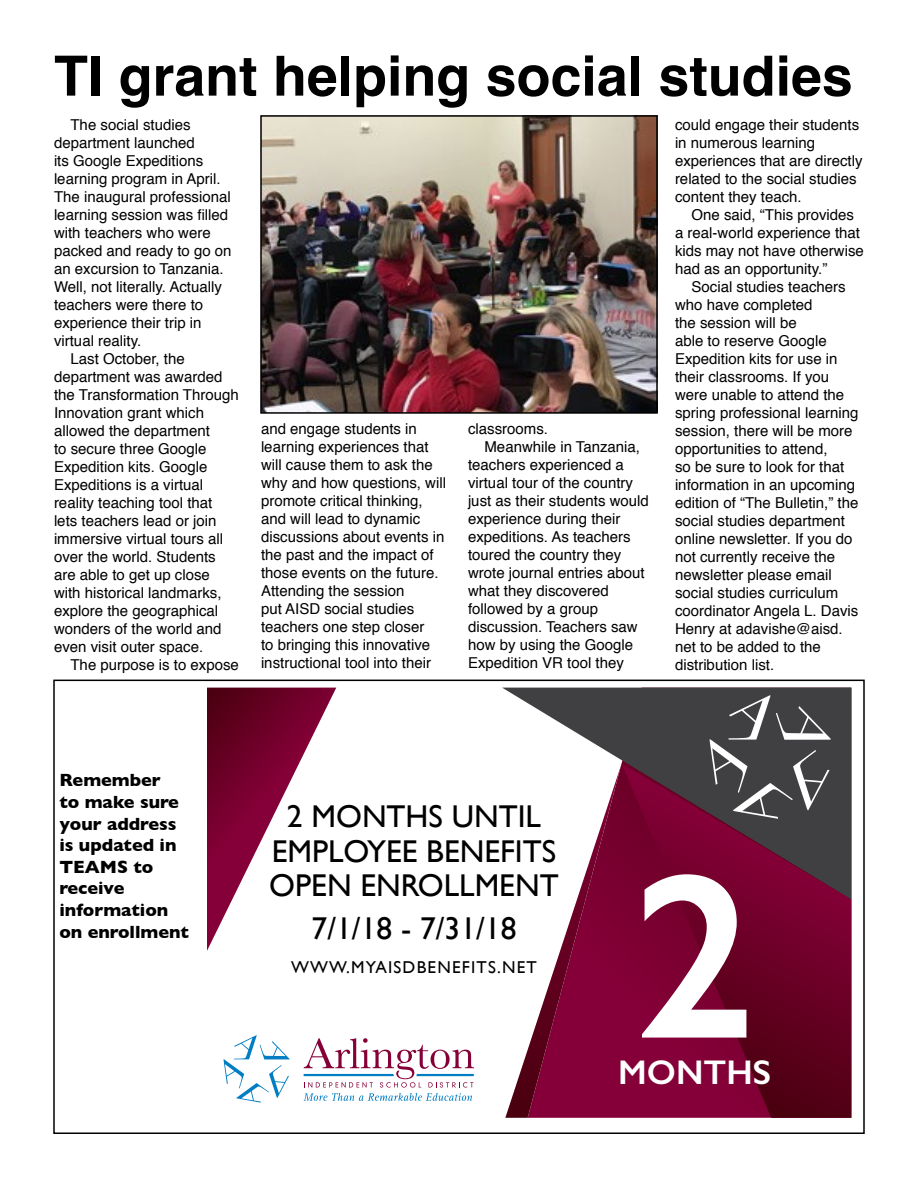
<style>
.page{position:relative;width:918px;height:1188px;background:#fff}
.page>*{position:absolute;margin:0;border:0;box-sizing:border-box;transform-origin:0 0}
.t1{font:600 236.25px "Gill Sans";color:#fff}
.t2{font:700 55.5px "Helvetica";color:#000}
.t3{font:600 34.35px "Gill Sans";color:#fff}
.t4{font:31.5px/34.3px "Gill Sans";color:#000;text-align:center}
.t5{font:700 18px/21.6px "Gill Sans";color:#000}
.t6{font:17.25px "Gill Sans";letter-spacing:.07em;color:#000}
.t7{font:15px/18px "Helvetica";color:#000}
</style>
<div class="page">
<div style="left:53px;top:680px;width:812px;height:454px;border:2px solid #000"></div>
<img style="left:263px;top:118px;width:392px;height:293px">
<div style="left:260px;top:115px;width:398px;height:299px;border:2px solid #000"></div>
<svg style="left:503px;top:688px;width:348px;height:76px;fill:#404042"></svg>
<svg style="left:622px;top:764px;width:229px;height:354px;background:#6d072e"></svg>
<svg style="left:505px;top:764px;width:117px;height:354px"></svg>
<svg style="left:207px;top:688px;width:129px;height:263px"></svg>
<svg style="left:223px;top:1035px;width:67px;height:68px"></svg>
<svg style="left:303px;top:1038px;width:171px;height:63px"></svg>
<svg style="left:709px;top:695px;width:122px;height:124px;background:#5a595b"></svg>
<h2 class="t2" style="left:54px;top:31px;width:800px">TI grant helping social studies</h2>
<p class="t7" style="left:70px;top:116px;width:122px">The social studies</p>
<p class="t7" style="left:54px;top:134px;width:142px">department launched</p>
<p class="t7" style="left:54px;top:152px;width:151px">its Google Expeditions</p>
<p class="t7" style="left:54px;top:170px;width:168px">learning program in April.</p>
<p class="t7" style="left:54px;top:188px;width:178px">The inaugural professional</p>
<p class="t7" style="left:54px;top:206px;width:176px">learning session was filled</p>
<p class="t7" style="left:54px;top:224px;width:158px">with teachers who were</p>
<p class="t7" style="left:54px;top:242px;width:179px">packed and ready to go on</p>
<p class="t7" style="left:54px;top:260px;width:171px">an excursion to Tanzania.</p>
<p class="t7" style="left:54px;top:278px;width:169px">Well, not literally. Actually</p>
<p class="t7" style="left:54px;top:296px;width:151px">teachers were there to</p>
<p class="t7" style="left:54px;top:314px;width:149px">experience their trip in</p>
<p class="t7" style="left:54px;top:332px;width:89px">virtual reality.</p>
<p class="t7" style="left:70px;top:350px;width:116px">Last October, the</p>
<p class="t7" style="left:54px;top:368px;width:170px">department was awarded</p>
<p class="t7" style="left:54px;top:386px;width:186px">the Transformation Through</p>
<p class="t7" style="left:54px;top:404px;width:152px">Innovation grant which</p>
<p class="t7" style="left:54px;top:422px;width:157px">allowed the department</p>
<p class="t7" style="left:54px;top:440px;width:154px">to secure three Google</p>
<p class="t7" style="left:54px;top:458px;width:155px">Expedition kits. Google</p>
<p class="t7" style="left:54px;top:476px;width:151px">Expeditions is a virtual</p>
<p class="t7" style="left:54px;top:494px;width:160px">reality teaching tool that</p>
<p class="t7" style="left:54px;top:512px;width:164px">lets teachers lead or join</p>
<p class="t7" style="left:54px;top:530px;width:171px">immersive virtual tours all</p>
<p class="t7" style="left:54px;top:548px;width:163px">over the world. Students</p>
<p class="t7" style="left:54px;top:566px;width:157px">are able to get up close</p>
<p class="t7" style="left:54px;top:584px;width:169px">with historical landmarks,</p>
<p class="t7" style="left:54px;top:602px;width:166px">explore the geographical</p>
<p class="t7" style="left:54px;top:620px;width:169px">wonders of the world and</p>
<p class="t7" style="left:54px;top:638px;width:151px">even visit outer space.</p>
<p class="t7" style="left:70px;top:656px;width:170px">The purpose is to expose</p>
<p class="t7" style="left:675px;top:116px;width:189px">could engage their students in numerous learning experiences that are directly related to the social studies content they teach.</p>
<p class="t7" style="left:675px;top:206px;width:190px;text-indent:16px">One said, “This provides a real-world experience that kids may not have otherwise had as an opportunity.”</p>
<p class="t7" style="left:675px;top:278px;width:185px;text-indent:16px">Social studies teachers who have completed<br>the session will be<br>able to reserve Google<br>Expedition kits for use in their classrooms. If you were unable to attend the spring professional learning session, there will be more opportunities to attend,<br>so be sure to look for that information in an upcoming edition of “The Bulletin,” the social studies department online newsletter. If you do not currently receive the newsletter please email social studies curriculum coordinator Angela L. Davis<br>Henry at adavishe@aisd. net to be added to the distribution list.</p>
<p class="t7" style="left:261px;top:420px;width:187px">and engage students in learning experiences that will cause them to ask the why and how questions, will promote critical thinking, and will lead to dynamic discussions about events in the past and the impact of those events on the future.<br>Attending the session<br>put AISD social studies teachers one step closer<br>to bringing this innovative instructional tool into their</p>
<p class="t7" style="left:468px;top:420px;width:82px">classrooms.</p>
<p class="t7" style="left:484px;top:438px;width:157px">Meanwhile in Tanzania,</p>
<p class="t7" style="left:468px;top:456px;width:157px">teachers experienced a</p>
<p class="t7" style="left:468px;top:474px;width:167px">virtual tour of the country</p>
<p class="t7" style="left:468px;top:492px;width:182px">just as their students would</p>
<p class="t7" style="left:468px;top:510px;width:154px">experience during their</p>
<p class="t7" style="left:468px;top:528px;width:164px">expeditions. As teachers</p>
<p class="t7" style="left:468px;top:546px;width:155px">toured the country they</p>
<p class="t7" style="left:468px;top:564px;width:178px">wrote journal entries about</p>
<p class="t7" style="left:468px;top:582px;width:142px">what they discovered</p>
<p class="t7" style="left:468px;top:600px;width:132px">followed by a group</p>
<p class="t7" style="left:468px;top:618px;width:171px">discussion. Teachers saw</p>
<p class="t7" style="left:468px;top:636px;width:167px">how by using the Google</p>
<p class="t7" style="left:468px;top:654px;width:157px">Expedition VR tool they</p>
<p class="t5" style="left:59px;top:769px;width:131px">Remember<br>to make sure your address is updated in<br>TEAMS to receive information on enrollment</p>
<h3 class="t4" style="left:269px;top:799px;width:291px">2 MONTHS UNTIL<br>EMPLOYEE BENEFITS<br>OPEN ENROLLMENT</h3>
<h3 class="t4" style="left:312px;top:911px;width:206px">7/1/18 - 7/31/18</h3>
<p class="t6" style="left:291px;top:957px;width:247px">WWW.MYAISDBENEFITS.NET</p>
<h1 class="t1" style="left:632px;top:815px;width:126px">2</h1>
<h3 class="t3" style="left:618px;top:1052px;width:155px">MONTHS</h3>
</div>
